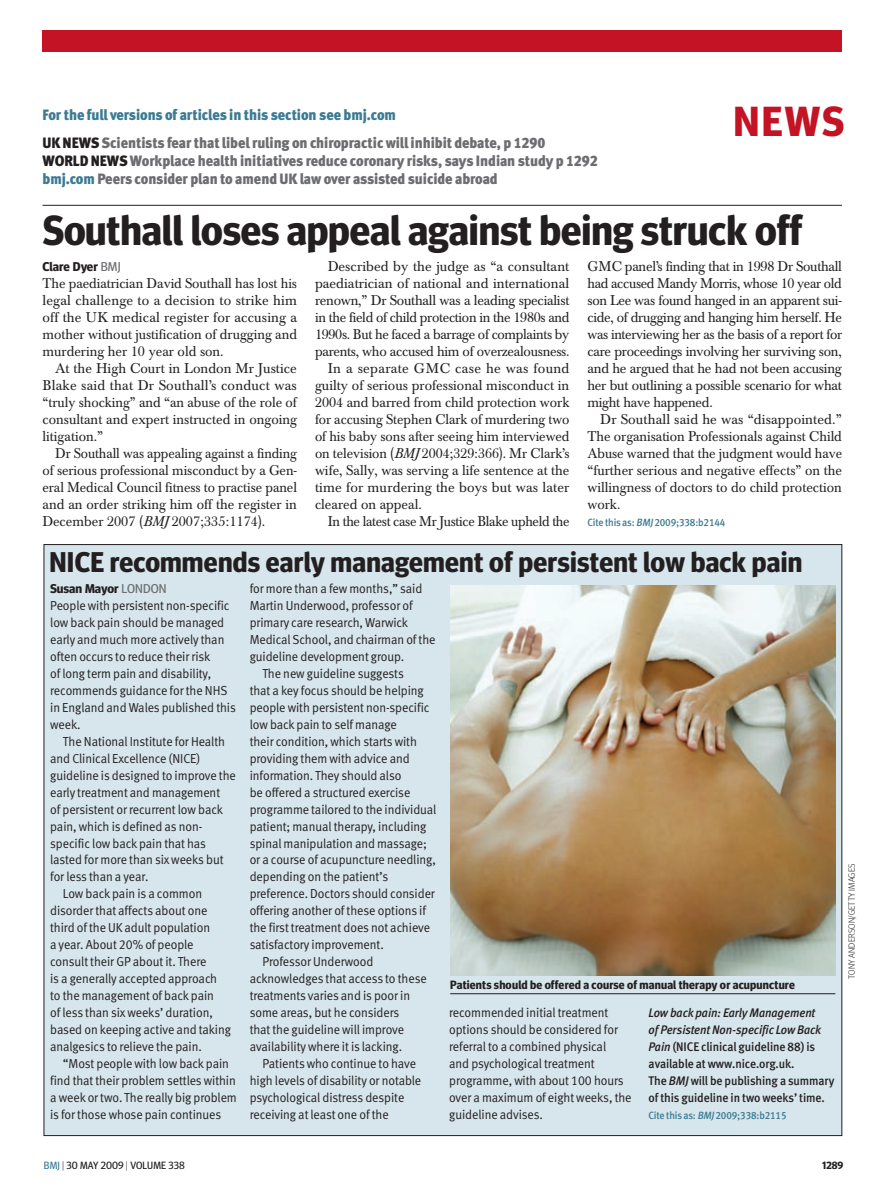
<style>
.page{position:relative;width:893px;height:1191px;background:#fff}
.page>*{position:absolute;margin:0;border:0;box-sizing:border-box;transform-origin:0 0}
.news_head_28bold{font:700 42px "Meta Headline OT";color:#231f20}
.t1{font:700 42px "Meta Headline OT";color:#c41324}
.news_head_19bold{font:700 28.5px "Meta Headline OT";letter-spacing:.01em;color:#231f20}
.t2{font:15px "Meta Black LF";letter-spacing:-.005em;color:#6c6d70;scale:.95 1}
.links_text_top{font:15px "Meta Black LF";letter-spacing:-.005em;color:#3c7b93;scale:.95 1}
.news_body_3colm_ind{font:13.95px/17px "Baskerville BE";color:#231f20;text-align:justify}
.news_body_3colm_ind-2{font:13.95px/17px "Baskerville BE";color:#231f20;text-align:justify;scale:.96 1}
.news_body_3colm{font:13.95px/17px "Baskerville BE";color:#231f20;text-align:justify}
.news_body_3colm_ind-3{font:13.95px "Baskerville BE";letter-spacing:-.025em;color:#231f20}
.news_BOX_sans_text{font:13.05px/17px "Meta Normal LF";letter-spacing:-.005em;color:#231f20;scale:.95 1}
.news_byline_author{font:700 12.75px "Meta Headline OT";color:#231f20}
.news_further_info{font:italic 12.45px/17px "Meta Medium LF";letter-spacing:-.005em;color:#231f20;scale:.95 1}
.news_further_info-2{font:12.45px/17px "Meta Medium LF";letter-spacing:-.005em;color:#231f20;scale:.95 1}
.picture_caption{font:700 12px "Meta Headline OT";letter-spacing:.015em;color:#231f20}
.citation{font:10.5px "Meta Medium LF";letter-spacing:-.015em;color:#3c7b93;scale:.95 1}
.t3{font:10.5px "Meta Headline OT";color:#231f20}
.t4{font:700 10.5px "Meta Headline OT";color:#231f20}
.picture_credit{font:300 9px "Meta Headline OT";letter-spacing:.015em;color:#231f20}
.s1{color:#231f20}
.s2{color:#3c7b93}
.s3{font-weight:400;color:#6c6d70}
.s4{font-style:italic}
.s5{font-style:normal}
.s6{font-weight:300}
</style>
<div class="page">
<hr style="left:43px;top:205px;width:799px;height:1px;background:#231f20">
<div style="left:44px;top:544px;width:798px;height:591px;background:#d7e5ec"></div>
<div style="left:43px;top:30px;width:799px;height:21px;background:#c41324"></div>
<img style="left:450px;top:586px;width:385px;height:389px">
<hr style="left:450px;top:993px;width:385px;height:1px;background:#231f20">
<p class="links_text_top" style="left:43px;top:106px;width:374px">For the full versions of articles in this section see bmj.com</p>
<p class="t2" style="left:43px;top:133px;width:531px"><span class="s1">UK NEWS</span> Scientists fear that libel ruling on chiropractic will inhibit debate, p 1290</p>
<p class="t2" style="left:43px;top:151px;width:586px"><span class="s1">World NEWS</span>Workplace health initiatives reduce coronary risks, says Indian study p 1292</p>
<p class="t2" style="left:43px;top:169px;width:481px"><span class="s2">bmj.com</span> Peers consider plan to amend UK law over assisted suicide abroad</p>
<p class="t1" style="left:734px;top:96px;width:108px">news</p>
<p class="news_head_28bold" style="left:43px;top:205px;width:761px">Southall loses appeal against being struck off</p>
<p class="news_byline_author" style="left:43px;top:259px;width:80px">Clare Dyer <span class="s3">BMJ</span></p>
<p class="news_body_3colm" style="left:43px;top:275px;width:256px">The paediatrician David Southall has lost his legal challenge to a decision to strike him off the UK medical register for accusing a mother without justification of drugging and murdering her 10 year old son.</p>
<p class="news_body_3colm_ind" style="left:43px;top:360px;width:256px;text-indent:13px">At the High Court in London Mr Justice Blake said that Dr Southall’s conduct was “truly shocking” and “an abuse of the role of consultant and expert instructed in ongoing litigation.”</p>
<p class="news_body_3colm_ind-2" style="left:43px;top:445px;width:267px;text-indent:13px">Dr Southall was appealing against a finding of serious professional misconduct by a Gen&shy;eral Medical Council fitness to practise panel and an order striking him off the register in December 2007 (<span class="s4">BMJ</span> 2007;335:1174).</p>
<p class="news_body_3colm_ind" style="left:315px;top:259px;width:256px;text-indent:13px">Described by the judge as “a consultant paediatrician of national and international renown,” Dr Southall was a leading specialist in the field of child protection in the 1980s and 1990s. But he faced a barrage of complaints by parents, who accused him of overzealousness.</p>
<p class="news_body_3colm_ind" style="left:315px;top:360px;width:256px;text-indent:13px">In a separate GMC case he was found guilty of serious professional misconduct in 2004 and barred from child protection work for accusing Stephen Clark of murdering two of his baby sons after seeing him interviewed on television (<span class="s4">BMJ</span> 2004;329:366). Mr Clark’s wife, Sally, was serving a life sentence at the time for murdering the boys but was later cleared on appeal.</p>
<p class="news_body_3colm_ind-3" style="left:328px;top:513px;width:243px">In the latest case Mr Justice Blake upheld the</p>
<p class="news_body_3colm_ind" style="left:587px;top:259px;width:256px">GMC panel’s finding that in 1998 Dr Southall had accused Mandy Morris, whose 10 year old son Lee was found hanged in an apparent sui&shy;cide, of drugging and hanging him herself. He was interviewing her as the basis of a report for care proceedings involving her surviving son, and he argued that he had not been accusing her but outlining a possible scenario for what might have happened.</p>
<p class="news_body_3colm_ind" style="left:587px;top:411px;width:256px;text-indent:13px">Dr Southall said he was “disappointed.” The organisation Professionals against Child Abuse warned that the judgment would have “further serious and negative effects” on the willingness of doctors to do child protection work.</p>
<p class="citation" style="left:587px;top:516px;width:147px">Cite this as: <span class="s4">BMJ</span> 2009;338:b2144</p>
<p class="news_head_19bold" style="left:49px;top:544px;width:754px">NICE recommends early management of persistent low back pain</p>
<p class="news_byline_author" style="left:50px;top:581px;width:118px">Susan Mayor <span class="s3">LONDON</span></p>
<p class="news_BOX_sans_text" style="left:50px;top:597px;width:197px">People with persistent non-specific low back pain should be managed early and much more actively than often occurs to reduce their risk<br>of long term pain and disability, recommends guidance for the NHS in England and Wales published this week.</p>
<p class="news_BOX_sans_text" style="left:50px;top:732px;width:197px;text-indent:13px">The National Institute for Health and Clinical Excellence (NICE) guideline is designed to improve the early treatment and management<br>of persistent or recurrent low back pain, which is defined as non&shy;specific low back pain that has lasted for more than six weeks but for less than a year.</p>
<p class="news_BOX_sans_text" style="left:50px;top:885px;width:192px;text-indent:13px">Low back pain is a common disorder that affects about one third of the UK adult population<br>a year. About 20% of people consult their GP about it. There<br>is a generally accepted approach<br>to the management of back pain<br>of less than six weeks’ duration, based on keeping active and taking analgesics to relieve the pain.</p>
<p class="news_BOX_sans_text" style="left:50px;top:1054px;width:198px;text-indent:13px">“Most people with low back pain find that their problem settles within a week or two. The really big problem is for those whose pain continues</p>
<p class="news_BOX_sans_text" style="left:250px;top:580px;width:197px">for more than a few months,” said<br>Martin Underwood, professor of primary care research, Warwick<br>Medical School, and chairman of the guideline development group.</p>
<p class="news_BOX_sans_text" style="left:250px;top:665px;width:198px;text-indent:13px">The new guideline suggests<br>that a key focus should be helping people with persistent non-specific low back pain to self manage<br>their condition, which starts with providing them with advice and information. They should also<br>be offered a structured exercise programme tailored to the individual patient; manual therapy, including spinal manipulation and massage; or a course of acupuncture needling, depending on the patient’s preference. Doctors should consider offering another of these options if the first treatment does not achieve satisfactory improvement.</p>
<p class="news_BOX_sans_text" style="left:250px;top:953px;width:188px;text-indent:13px">Professor Underwood acknowledges that access to these treatments varies and is poor in some areas, but he considers<br>that the guideline will improve availability where it is lacking.</p>
<p class="news_BOX_sans_text" style="left:250px;top:1054px;width:182px;text-indent:13px">Patients who continue to have high levels of disability or notable psychological distress despite receiving at least one of the</p>
<p class="picture_caption" style="left:450px;top:977px;width:346px">Patients should be offered a course of manual therapy or acupuncture</p>
<p class="news_BOX_sans_text" style="left:449px;top:1003px;width:194px">recommended initial treatment options should be considered for referral to a combined physical<br>and psychological treatment programme, with about 100 hours over a maximum of eight weeks, the guideline advises.</p>
<p class="news_further_info" style="left:649px;top:1004px;width:183px">Low back pain: Early Management of Persistent Non-specific Low Back Pain <span class="s5">(NICE clinical guideline 88) is available at www.nice.org.uk.</span></p>
<p class="news_further_info-2" style="left:649px;top:1071px;width:197px">The <span class="s4">BMJ</span> will be publishing a summary of this guideline in two weeks’ time.</p>
<p class="citation" style="left:649px;top:1108px;width:147px">Cite this as: <span class="s4">BMJ</span> 2009;338:b2115</p>
<p class="picture_credit" style="left:846px;top:978px;width:117px;rotate:-90deg">Tony Anderson/getty images</p>
<p class="t3" style="left:44px;top:1159px;width:142px"><span class="s2">BMJ</span> <span class="s6">|</span> 30 MAY 2009 <span class="s6">|</span> VOLUME 338</p>
<p class="t4" style="left:822px;top:1159px;width:23px">1289</p>
</div>
